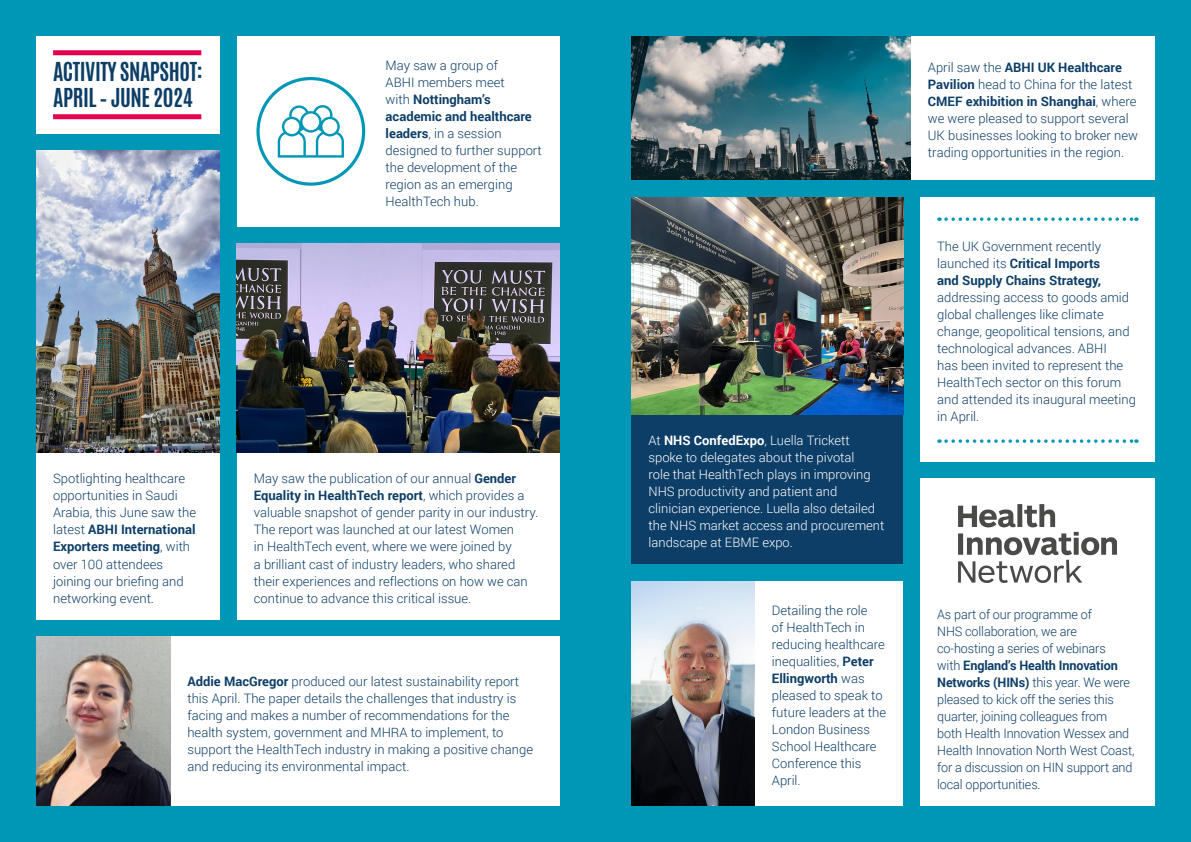
<style>
.page{position:relative;width:1191px;height:842px;background:#0097b7}
.page>*{position:absolute;margin:0;border:0;box-sizing:border-box;transform-origin:0 0}
.t1{font:700 21.8px/26.2px "Antonio";letter-spacing:-.02em;color:#0d3e67}
.t2{font:300 13px/17px "Roboto";color:#0d3e67}
.t3{font:300 13px/17px "Roboto";color:#fff}
.t4{font:700 13px/17px "Roboto";color:#0d3e67;text-align:justify}
.s1{font-weight:700}
.s2{font-weight:300}
</style>
<div class="page">
<div style="left:920px;top:478px;width:234px;height:328px;background:#fff"></div>
<div style="left:631px;top:36px;width:524px;height:144px;background:#fff"></div>
<div style="left:36px;top:151px;width:184px;height:468px;background:#fff"></div>
<div style="left:920px;top:197px;width:235px;height:264px;background:#fff"></div>
<div style="left:631px;top:208px;width:272px;height:356px;background:#0d3e67"></div>
<div style="left:36px;top:36px;width:184px;height:97px;background:#fff"></div>
<div style="left:53px;top:50px;width:148px;height:5px;background:#e5004e"></div>
<div style="left:53px;top:114px;width:148px;height:5px;background:#e5004e"></div>
<img style="left:631px;top:197px;width:272px;height:218px">
<div style="left:36px;top:636px;width:523px;height:170px;background:#fff"></div>
<div style="left:631px;top:581px;width:272px;height:225px;background:#fff"></div>
<div style="left:237px;top:434px;width:322px;height:185px;background:#fff"></div>
<div style="left:237px;top:36px;width:322px;height:191px;background:#fff"></div>
<img style="left:36px;top:636px;width:134px;height:170px">
<img style="left:631px;top:581px;width:124px;height:225px">
<img style="left:237px;top:244px;width:322px;height:209px">
<img style="left:631px;top:36px;width:280px;height:144px">
<img style="left:36px;top:151px;width:184px;height:301px">
<img style="left:958px;top:504px;width:158px;height:78px">
<div style="left:256px;top:77px;width:109px;height:109px;border:3px solid #0097b7;border-radius:50%"></div>
<svg style="left:278px;top:105px;width:66px;height:53px"></svg>
<svg style="left:946px;top:217px;width:190px;height:4px"></svg>
<svg style="left:946px;top:439px;width:190px;height:4px"></svg>
<h1 class="t1" style="left:53px;top:59px;width:151px">ACTIVITY SNAPSHOT:<br>APRIL – JUNE 2024</h1>
<p class="t2" style="left:386px;top:57px;width:158px">May saw a group of<br>ABHI members meet<br>with <span class="s1">Nottingham’s academic and healthcare leaders</span>, in a session designed to further support the development of the region as an emerging<br>HealthTech hub.</p>
<p class="t2" style="left:53px;top:470px;width:145px">Spotlighting healthcare opportunities in Saudi<br>Arabia, this June saw the latest <span class="s1">ABHI International<br>Exporters meeting</span>, with over 100 attendees joining our briefing and networking event.</p>
<p class="t2" style="left:254px;top:470px;width:286px">May saw the publication of our annual <span class="s1">Gender Equality in HealthTech report</span>, which provides a valuable snapshot of gender parity in our industry.<br>The report was launched at our latest Women<br>in HealthTech event, where we were joined by<br>a brilliant cast of industry leaders, who shared their experiences and reflections on how we can continue to advance this critical issue.</p>
<p class="t2" style="left:187px;top:672px;width:347px"><span class="s1">Addie MacGregor</span> produced our latest sustainability report this April. The paper details the challenges that industry is facing and makes a number of recommendations for the health system, government and MHRA to implement, to support the HealthTech industry in making a positive change and reducing its environmental impact.</p>
<p class="t3" style="left:648px;top:432px;width:237px">At <span class="s1">NHS ConfedExpo</span>, Luella Trickett spoke to delegates about the pivotal<br>role that HealthTech plays in improving NHS productivity and patient and clinician experience. Luella also detailed the NHS market access and procurement landscape at EBME expo.</p>
<p class="t2" style="left:772px;top:602px;width:116px">Detailing the role<br>of HealthTech in reducing healthcare inequalities, <span class="s1">Peter<br>Ellingworth</span> was pleased to speak to future leaders at the<br>London Business<br>School Healthcare<br>Conference this<br>April.</p>
<p class="t2" style="left:928px;top:59px;width:211px">April saw the <span class="s1">ABHI UK Healthcare Pavilion</span> head to China for the latest <span class="s1">CMEF exhibition in Shanghai</span>, where we were pleased to support several UK businesses looking to broker new trading opportunities in the region.</p>
<p class="t4" style="left:937px;top:237px;width:166px"><span class="s2">The UK Government recently launched its</span> Critical Imports and Supply Chains Strategy,</p>
<p class="t2" style="left:937px;top:288px;width:200px">addressing access to goods amid global challenges like climate change, geopolitical tensions, and technological advances. ABHI<br>has been invited to represent the<br>HealthTech sector on this forum and attended its inaugural meeting in April.</p>
<p class="t2" style="left:937px;top:605px;width:199px">As part of our programme of<br>NHS collaboration, we are co-hosting a series of webinars<br>with <span class="s1">England’s Health Innovation<br>Networks (HINs)</span> this year. We were pleased to kick off the series this quarter, joining colleagues from both Health Innovation Wessex and<br>Health Innovation North West Coast, for a discussion on HIN support and local opportunities.</p>
</div>
